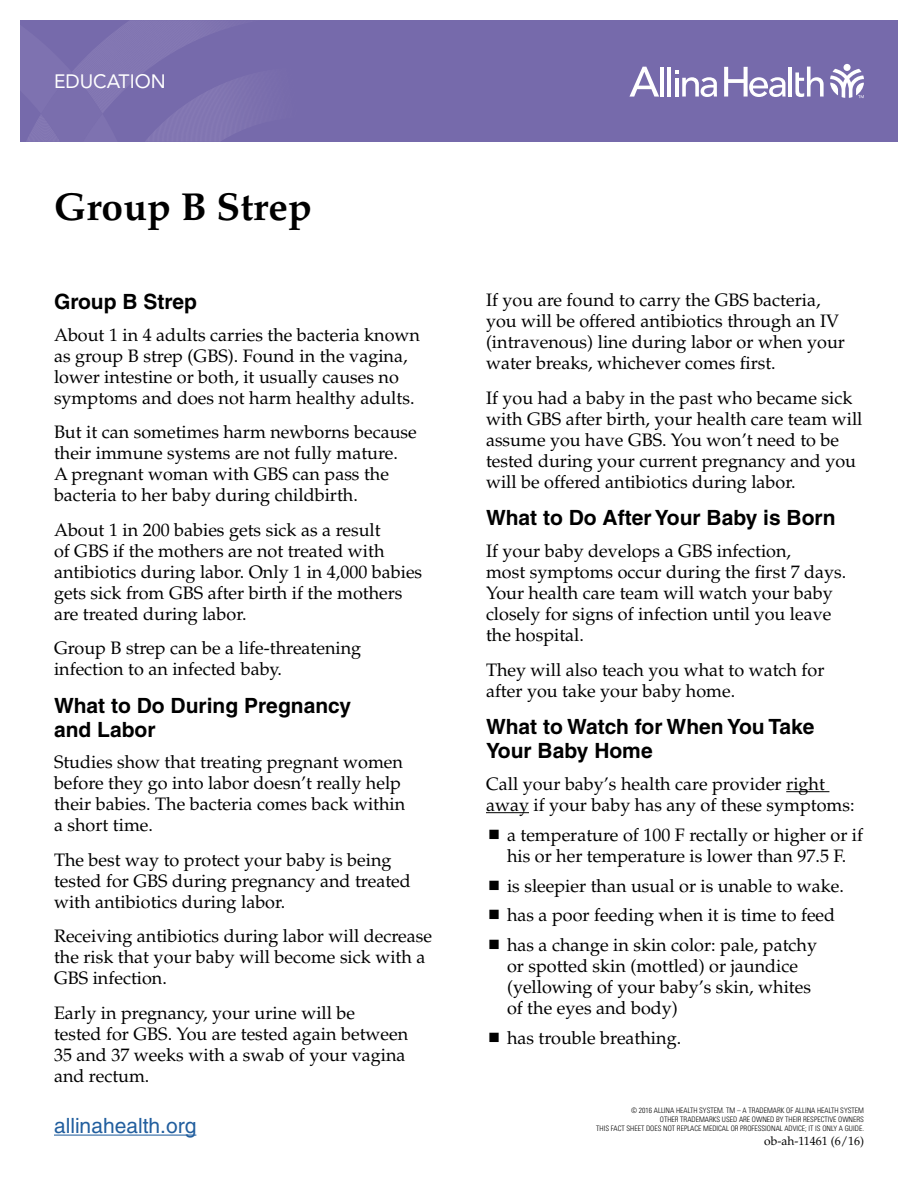
<style>
.page{position:relative;width:918px;height:1188px;background:#fff}
.page>*{position:absolute;margin:0;border:0;box-sizing:border-box;transform-origin:0 0}
.t1{font:700 39px "Palatino";color:#000}
.t2{font:700 21px/24px "Helvetica";color:#000}
.t3{font:21px "Helvetica";color:#215e9e}
.t4{font:19.2px "Avenir LT Std";color:#fff}
.t5{font:18px/21px "Palatino";color:#000}
.t6{font:12px "Palatino";color:#000}
.t7{font:300 condensed 7.5px/9px "Univers";color:#000;text-align:right}
</style>
<div class="page">
<hr style="left:786px;top:791px;width:43px;height:1px;background:#000">
<hr style="left:486px;top:812px;width:43px;height:1px;background:#000">
<div style="left:20px;top:20px;width:878px;height:122px;background:#766aab"></div>
<svg style="left:27px;top:20px;width:218px;height:122px"></svg>
<svg style="left:830px;top:69px;width:34px;height:29px"></svg>
<div style="left:844px;top:64px;width:7px;height:7px;background:#fff;border-radius:50%"></div>
<hr style="left:660px;top:67px;width:4px;height:30px;background:#fff">
<hr style="left:667px;top:67px;width:4px;height:30px;background:#fff">
<hr style="left:789px;top:67px;width:3px;height:30px;background:#fff">
<svg style="left:795px;top:67px;width:29px;height:30px"></svg>
<svg style="left:675px;top:71px;width:42px;height:26px"></svg>
<svg style="left:629px;top:67px;width:30px;height:30px"></svg>
<svg style="left:724px;top:67px;width:62px;height:30px"></svg>
<hr style="left:54px;top:1135px;width:142px;height:1px;background:#215e9e">
<p class="t4" style="left:54px;top:70px;width:113px">EDUCATION</p>
<h1 class="t1" style="left:54px;top:184px;width:259px">Group B Strep</h1>
<p class="t2" style="left:54px;top:289px;width:145px">Group B Strep</p>
<p class="t5" style="left:54px;top:324px;width:368px">About 1 in 4 adults carries the bacteria known as group B strep (GBS). Found in the vagina, lower intestine or both, it usually causes no symptoms and does not harm healthy adults.</p>
<p class="t5" style="left:54px;top:422px;width:364px">But it can sometimes harm newborns because their immune systems are not fully mature.<br>A pregnant woman with GBS can pass the bacteria to her baby during childbirth.</p>
<p class="t5" style="left:54px;top:519px;width:370px">About 1 in 200 babies gets sick as a result<br>of GBS if the mothers are not treated with antibiotics during labor. Only 1 in 4,000 babies gets sick from GBS after birth if the mothers are treated during labor.</p>
<p class="t5" style="left:54px;top:638px;width:309px">Group B strep can be a life-threatening infection to an infected baby.</p>
<p class="t2" style="left:54px;top:693px;width:299px">What to Do During Pregnancy and Labor</p>
<p class="t5" style="left:54px;top:752px;width:353px">Studies show that treating pregnant women before they go into labor doesn’t really help their babies. The bacteria comes back within a short time.</p>
<p class="t5" style="left:54px;top:850px;width:358px">The best way to protect your baby is being tested for GBS during pregnancy and treated with antibiotics during labor.</p>
<p class="t5" style="left:54px;top:926px;width:380px">Receiving antibiotics during labor will decrease the risk that your baby will become sick with a<br>GBS infection.</p>
<p class="t5" style="left:54px;top:1003px;width:356px">Early in pregnancy, your urine will be<br>tested for GBS. You are tested again between 35 and 37 weeks with a swab of your vagina and rectum.</p>
<p class="t3" style="left:54px;top:1113px;width:144px">allinahealth.org</p>
<p class="t5" style="left:486px;top:290px;width:360px">If you are found to carry the GBS bacteria, you will be offered antibiotics through an IV (intravenous) line during labor or when your water breaks, whichever comes first.</p>
<p class="t5" style="left:486px;top:388px;width:378px">If you had a baby in the past who became sick with GBS after birth, your health care team will assume you have GBS. You won’t need to be tested during your current pregnancy and you will be offered antibiotics during labor.</p>
<p class="t2" style="left:486px;top:506px;width:351px">What to Do After Your Baby is Born</p>
<p class="t5" style="left:486px;top:541px;width:362px">If your baby develops a GBS infection,<br>most symptoms occur during the first 7 days.<br>Your health care team will watch your baby closely for signs of infection until you leave the hospital.</p>
<p class="t5" style="left:486px;top:659px;width:340px">They will also teach you what to watch for after you take your baby home.</p>
<p class="t2" style="left:486px;top:714px;width:330px">What to Watch for When You Take<br>Your Baby Home</p>
<p class="t5" style="left:486px;top:774px;width:370px">Call your baby’s health care provider right away if your baby has any of these symptoms:</p>
<p class="t5" style="left:507px;top:825px;width:358px">a temperature of 100 F rectally or higher or if his or her temperature is lower than 97.5 F.</p>
<p class="t5" style="left:507px;top:871px;width:338px;line-height:29.7px">is sleepier than usual or is unable to wake. has a poor feeding when it is time to feed has a change in skin color: pale, patchy</p>
<p class="t5" style="left:507px;top:956px;width:306px">or spotted skin (mottled) or jaundice (yellowing of your baby’s skin, whites of the eyes and body)</p>
<p class="t5" style="left:507px;top:1027px;width:176px">has trouble breathing.</p>
<p class="t7" style="left:596px;top:1106px;width:269px">© 2016 ALLINA HEALTH SYSTEM. TM – A TRADEMARK OF ALLINA HEALTH SYSTEM<br>OTHER TRADEMARKS USED ARE OWNED BY THEIR RESPECTIVE OWNERS<br>THIS FACT SHEET DOES NOT REPLACE MEDICAL OR PROFESSIONAL ADVICE; IT IS ONLY A GUIDE.</p>
<p class="t6" style="left:764px;top:1134px;width:101px">ob-ah-11461 (6/16)</p>
</div>
